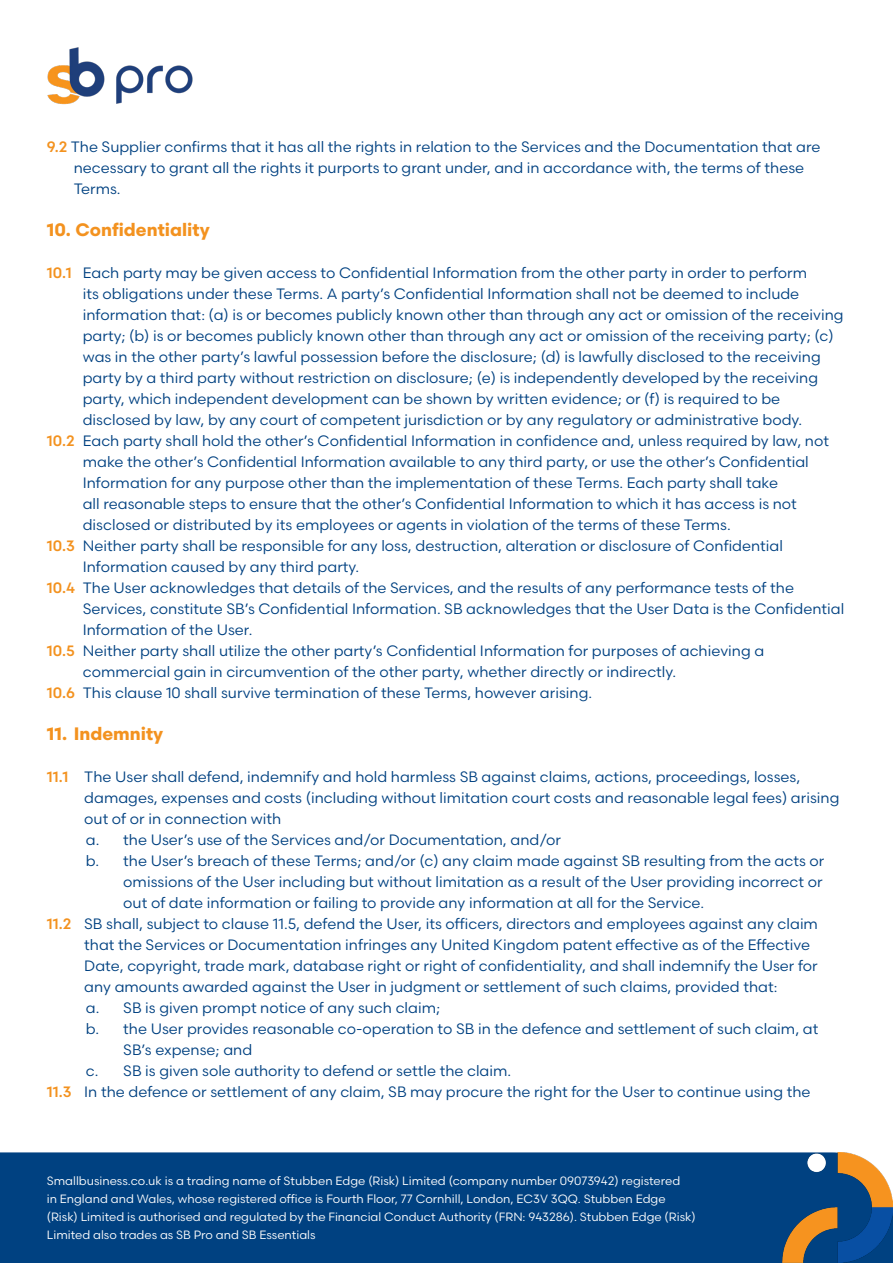
<style>
.page{position:relative;width:893px;height:1263px;background:#fff}
.page>*{position:absolute;margin:0;border:0;box-sizing:border-box;transform-origin:0 0}
.t1{font:700 18px "Scandia";color:#f3921f}
.t2{font:15px/21px "Scandia";color:#004181}
.t3{font:12px/18px "Scandia";color:#fff}
.s1{font-weight:500;color:#f3921f}
</style>
<div class="page">
<img style="left:47px;top:47px;width:146px;height:58px">
<div style="left:0;top:1152px;width:782px;height:111px;background:#004181"></div>
<img style="left:782px;top:1152px;width:111px;height:111px">
<p class="t2" style="left:74px;top:136px;width:748px;text-indent:-27px"><span class="s1">9.2</span> The Supplier confirms that it has all the rights in relation to the Services and the Documentation that are necessary to grant all the rights it purports to grant under, and in accordance with, the terms of these<br>Terms.</p>
<p class="t1" style="left:47px;top:218px;width:164px">10. Confidentiality</p>
<p class="t2" style="left:83px;top:262px;width:762px;text-indent:-36px"><span class="s1">10.1</span> Each party may be given access to Confidential Information from the other party in order to perform<br>its obligations under these Terms. A party’s Confidential Information shall not be deemed to include information that: (a) is or becomes publicly known other than through any act or omission of the receiving party; (b) is or becomes publicly known other than through any act or omission of the receiving party; (c) was in the other party’s lawful possession before the disclosure; (d) is lawfully disclosed to the receiving party by a third party without restriction on disclosure; (e) is independently developed by the receiving party, which independent development can be shown by written evidence; or (f) is required to be disclosed by law, by any court of competent jurisdiction or by any regulatory or administrative body.</p>
<p class="t2" style="left:83px;top:430px;width:748px;text-indent:-36px"><span class="s1">10.2</span> Each party shall hold the other’s Confidential Information in confidence and, unless required by law, not make the other’s Confidential Information available to any third party, or use the other’s Confidential Information for any purpose other than the implementation of these Terms. Each party shall take<br>all reasonable steps to ensure that the other’s Confidential Information to which it has access is not disclosed or distributed by its employees or agents in violation of the terms of these Terms.</p>
<p class="t2" style="left:83px;top:535px;width:702px;text-indent:-36px"><span class="s1">10.3</span> Neither party shall be responsible for any loss, destruction, alteration or disclosure of Confidential<br>Information caused by any third party.</p>
<p class="t2" style="left:83px;top:577px;width:763px;text-indent:-36px"><span class="s1">10.4</span> The User acknowledges that details of the Services, and the results of any performance tests of the<br>Services, constitute SB’s Confidential Information. SB acknowledges that the User Data is the Confidential<br>Information of the User.</p>
<p class="t2" style="left:83px;top:640px;width:683px;text-indent:-36px"><span class="s1">10.5</span> Neither party shall utilize the other party’s Confidential Information for purposes of achieving a commercial gain in circumvention of the other party, whether directly or indirectly.</p>
<p class="t2" style="left:47px;top:682px;width:547px"><span class="s1">10.6</span> This clause 10 shall survive termination of these Terms, however arising.</p>
<p class="t1" style="left:47px;top:722px;width:118px">11. Indemnity</p>
<p class="t2" style="left:84px;top:766px;width:757px;text-indent:-37px"><span class="s1">11.1</span> The User shall defend, indemnify and hold harmless SB against claims, actions, proceedings, losses, damages, expenses and costs (including without limitation court costs and reasonable legal fees) arising out of or in connection with</p>
<p class="t2" style="left:86px;top:829px;width:477px">a. the User’s use of the Services and/or Documentation, and/or</p>
<p class="t2" style="left:123px;top:850px;width:703px;text-indent:-37px">b. the User’s breach of these Terms; and/or (c) any claim made against SB resulting from the acts or omissions of the User including but without limitation as a result of the User providing incorrect or out of date information or failing to provide any information at all for the Service.</p>
<p class="t2" style="left:84px;top:913px;width:735px;text-indent:-37px"><span class="s1">11.2</span> SB shall, subject to clause 11.5, defend the User, its officers, directors and employees against any claim that the Services or Documentation infringes any United Kingdom patent effective as of the Effective Date, copyright, trade mark, database right or right of confidentiality, and shall indemnify the User for any amounts awarded against the User in judgment or settlement of such claims, provided that:</p>
<p class="t2" style="left:86px;top:997px;width:356px">a. SB is given prompt notice of any such claim;</p>
<p class="t2" style="left:123px;top:1018px;width:697px;text-indent:-37px">b. the User provides reasonable co-operation to SB in the defence and settlement of such claim, at<br>SB’s expense; and</p>
<p class="t2" style="left:86px;top:1060px;width:427px">c. SB is given sole authority to defend or settle the claim.</p>
<p class="t2" style="left:47px;top:1081px;width:765px"><span class="s1">11.3</span> In the defence or settlement of any claim, SB may procure the right for the User to continue using the</p>
<p class="t3" style="left:47px;top:1171px;width:650px">Smallbusiness.co.uk is a trading name of Stubben Edge (Risk) Limited (company number 09073942) registered<br>in England and Wales, whose registered office is Fourth Floor, 77 Cornhill, London, EC3V 3QQ. Stubben Edge (Risk) Limited is authorised and regulated by the Financial Conduct Authority (FRN: 943286). Stubben Edge (Risk)<br>Limited also trades as SB Pro and SB Essentials</p>
</div>
